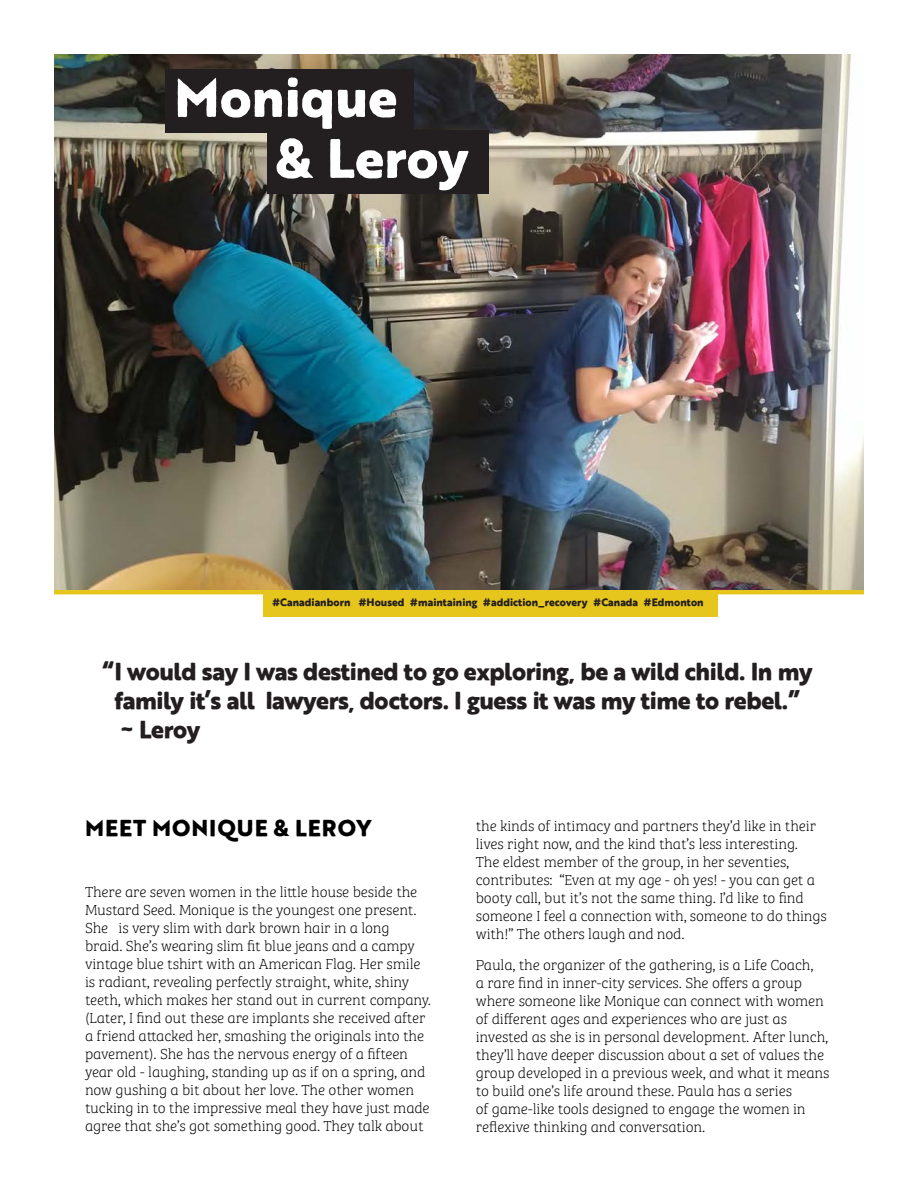
<style>
.page{position:relative;width:918px;height:1188px;background:#fff}
.page>*{position:absolute;margin:0;border:0;box-sizing:border-box;transform-origin:0 0}
.t1{font:700 54px "Brother 1816 Printed Web Extra";color:#fff}
.t2{font:700 24px/28.8px "Brother 1816 Printed Web Extra";letter-spacing:-.02em;color:#231f20}
.Paragraph_Style_1{font:700 22.5px "Brother 1816 Printed Web Extra";letter-spacing:.04em;color:#000}
.Paragraph_Style_1-2{font:15px/18px "Bree Serif Th";letter-spacing:-.01em;color:#000}
.t3{font:700 10.5px "Brother 1816 Printed Web Extra";color:#231f20}
</style>
<div class="page">
<hr style="left:54px;top:590px;width:810px;height:4px;background:#e6c61d">
<img style="left:54px;top:54px;width:810px;height:536px">
<div style="left:165px;top:70px;width:249px;height:63px;background:#231f20"></div>
<div style="left:267px;top:130px;width:222px;height:64px;background:#231f20"></div>
<div style="left:263px;top:591px;width:455px;height:26px;background:#e6c61d"></div>
<p class="t1" style="left:174px;top:56px;width:225px">Monique</p>
<p class="t1" style="left:275px;top:117px;width:195px">&amp; Leroy</p>
<p class="t3" style="left:272px;top:594px;width:433px">#Canadianborn #Housed #maintaining #addiction_recovery #Canada #Edmonton</p>
<p class="t2" style="left:114px;top:656px;width:700px;text-indent:-12px">“I would say I was destined to go exploring, be a wild child. In my family it’s all lawyers, doctors. I guess it was my time to rebel.” ~ Leroy</p>
<p class="Paragraph_Style_1" style="left:85px;top:811px;width:288px">MEET MONIQUE &amp; LEROY</p>
<p class="Paragraph_Style_1-2" style="left:85px;top:883px;width:348px">There are seven women in the little house beside the Mustard Seed. Monique is the youngest one present.<br>She is very slim with dark brown hair in a long<br>braid. She’s wearing slim fit blue jeans and a campy vintage blue tshirt with an American Flag. Her smile is radiant, revealing perfectly straight, white, shiny teeth, which makes her stand out in current company. (Later, I find out these are implants she received after a friend attacked her, smashing the originals into the pavement). She has the nervous energy of a fifteen year old - laughing, standing up as if on a spring, and now gushing a bit about her love. The other women tucking in to the impressive meal they have just made agree that she’s got something good. They talk about</p>
<p class="Paragraph_Style_1-2" style="left:476px;top:816px;width:353px">the kinds of intimacy and partners they’d like in their lives right now, and the kind that’s less interesting.<br>The eldest member of the group, in her seventies, contributes: “Even at my age - oh yes! - you can get a booty call, but it’s not the same thing. I’d like to find someone I feel a connection with, someone to do things with!” The others laugh and nod.</p>
<p class="Paragraph_Style_1-2" style="left:476px;top:955px;width:355px">Paula, the organizer of the gathering, is a Life Coach,<br>a rare find in inner-city services. She offers a group where someone like Monique can connect with women of different ages and experiences who are just as invested as she is in personal development. After lunch, they’ll have deeper discussion about a set of values the group developed in a previous week, and what it means to build one’s life around these. Paula has a series<br>of game-like tools designed to engage the women in reflexive thinking and conversation.</p>
</div>
